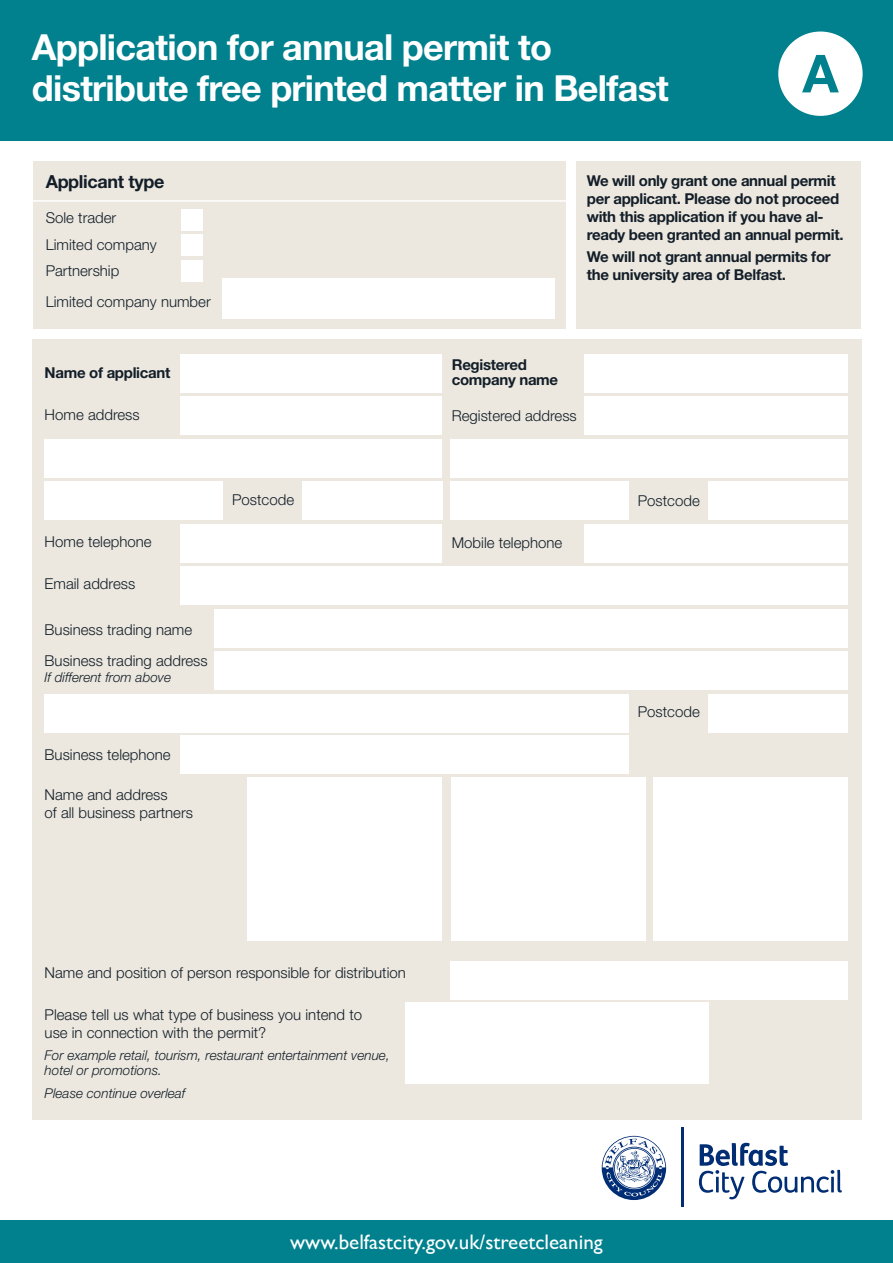
<style>
.page{position:relative;width:893px;height:1263px;background:#fff}
.page>*{position:absolute;margin:0;border:0;box-sizing:border-box;transform-origin:0 0}
.t1{font:700 52.5px "Helvetica Neue";color:#00818d}
.t2{font:700 36px/40.5px "Helvetica Neue";letter-spacing:-.02em;color:#fff}
.t3{font:21px "Gill Sans";color:#fff}
.t4{font:700 18px "Helvetica Neue";letter-spacing:-.02em;color:#131e29}
.t5{font:300 15px/18px "Helvetica Neue";color:#131e29}
.t6{font:700 15px/18px "Helvetica Neue";letter-spacing:-.02em;color:#131e29}
.t7{font:italic 300 13.5px/15px "Helvetica Neue";color:#131e29}
</style>
<div class="page">
<div style="left:32px;top:339px;width:829px;height:780px;background:#ece8df"></div>
<div style="left:181px;top:354px;width:261px;height:38px;background:#fff"></div>
<div style="left:181px;top:396px;width:261px;height:39px;background:#fff"></div>
<div style="left:584px;top:396px;width:264px;height:39px;background:#fff"></div>
<div style="left:584px;top:354px;width:264px;height:38px;background:#fff"></div>
<div style="left:451px;top:439px;width:397px;height:38px;background:#fff"></div>
<div style="left:45px;top:439px;width:397px;height:38px;background:#fff"></div>
<div style="left:45px;top:482px;width:178px;height:38px;background:#fff"></div>
<div style="left:451px;top:482px;width:178px;height:38px;background:#fff"></div>
<div style="left:709px;top:482px;width:139px;height:38px;background:#fff"></div>
<div style="left:584px;top:524px;width:264px;height:38px;background:#fff"></div>
<div style="left:451px;top:961px;width:397px;height:38px;background:#fff"></div>
<div style="left:405px;top:1002px;width:304px;height:82px;background:#fff"></div>
<div style="left:709px;top:694px;width:139px;height:38px;background:#fff"></div>
<div style="left:302px;top:482px;width:140px;height:38px;background:#fff"></div>
<div style="left:181px;top:524px;width:261px;height:38px;background:#fff"></div>
<div style="left:181px;top:567px;width:667px;height:38px;background:#fff"></div>
<div style="left:214px;top:609px;width:634px;height:38px;background:#fff"></div>
<div style="left:214px;top:652px;width:634px;height:38px;background:#fff"></div>
<div style="left:45px;top:694px;width:584px;height:38px;background:#fff"></div>
<div style="left:181px;top:736px;width:448px;height:38px;background:#fff"></div>
<div style="left:451px;top:777px;width:194px;height:164px;background:#fff"></div>
<div style="left:248px;top:777px;width:194px;height:164px;background:#fff"></div>
<div style="left:653px;top:777px;width:195px;height:164px;background:#fff"></div>
<div style="left:0;top:1220px;width:893px;height:43px;background:#00818d"></div>
<div style="left:33px;top:161px;width:533px;height:167px;background:#ece8df"></div>
<div style="left:576px;top:161px;width:285px;height:167px;background:#ece8df"></div>
<div style="left:182px;top:209px;width:21px;height:21px;background:#fff"></div>
<div style="left:182px;top:235px;width:21px;height:21px;background:#fff"></div>
<div style="left:182px;top:260px;width:21px;height:21px;background:#fff"></div>
<hr style="left:24px;top:200px;width:546px;height:2px;background:#fff">
<div style="left:223px;top:278px;width:332px;height:41px;background:#fff"></div>
<div style="left:0;top:0;width:893px;height:140px;background:#00818d"></div>
<div style="left:778px;top:32px;width:85px;height:84px;background:#fff;border-radius:50%"></div>
<svg style="left:602px;top:1136px;width:64px;height:64px"></svg>
<svg style="left:699px;top:1143px;width:143px;height:56px"></svg>
<hr style="left:682px;top:1127px;width:2px;height:80px;background:#002d74">
<h2 class="t2" style="left:32px;top:26px;width:639px">Application for annual permit to distribute free printed matter in Belfast</h2>
<h1 class="t1" style="left:802px;top:41px;width:37px">A</h1>
<p class="t4" style="left:46px;top:171px;width:120px">Applicant type</p>
<p class="t5" style="left:46px;top:204px;width:113px;line-height:26.5px">Sole trader<br>Limited company<br>Partnership</p>
<p class="t5" style="left:46px;top:293px;width:167px">Limited company number</p>
<p class="t6" style="left:45px;top:363px;width:127px">Name of applicant</p>
<p class="t5" style="left:45px;top:406px;width:97px">Home address</p>
<p class="t5" style="left:45px;top:532px;width:108px">Home telephone</p>
<p class="t5" style="left:45px;top:575px;width:92px">Email address</p>
<p class="t5" style="left:45px;top:614px;width:165px;line-height:30.8px">Business trading name<br>Business trading address</p>
<p class="t7" style="left:45px;top:669px;width:128px">If different from above</p>
<p class="t5" style="left:232px;top:490px;width:63px">Postcode</p>
<p class="t5" style="left:45px;top:746px;width:128px">Business telephone</p>
<p class="t5" style="left:45px;top:785px;width:150px">Name and address<br>of all business partners</p>
<p class="t6" style="left:587px;top:171px;width:258px">We will only grant one annual permit per applicant. Please do not proceed with this application if you have al&shy;ready been granted an annual permit.</p>
<p class="t6" style="left:587px;top:248px;width:245px">We will not grant annual permits for the university area of Belfast.</p>
<p class="t6" style="left:452px;top:357px;width:108px;line-height:15px">Registered company name</p>
<p class="t5" style="left:452px;top:406px;width:127px">Registered address</p>
<p class="t5" style="left:452px;top:533px;width:112px">Mobile telephone</p>
<p class="t5" style="left:638px;top:491px;width:63px">Postcode</p>
<p class="t5" style="left:638px;top:702px;width:63px">Postcode</p>
<p class="t5" style="left:45px;top:963px;width:363px">Name and position of person responsible for distribution</p>
<p class="t5" style="left:45px;top:1005px;width:319px">Please tell us what type of business you intend to use in connection with the permit?</p>
<p class="t7" style="left:45px;top:1048px;width:347px">For example retail, tourism, restaurant entertainment venue, hotel or promotions.</p>
<p class="t7" style="left:45px;top:1086px;width:142px">Please continue overleaf</p>
<h3 class="t3" style="left:290px;top:1229px;width:314px">www.belfastcity.gov.uk/streetcleaning</h3>
</div>
